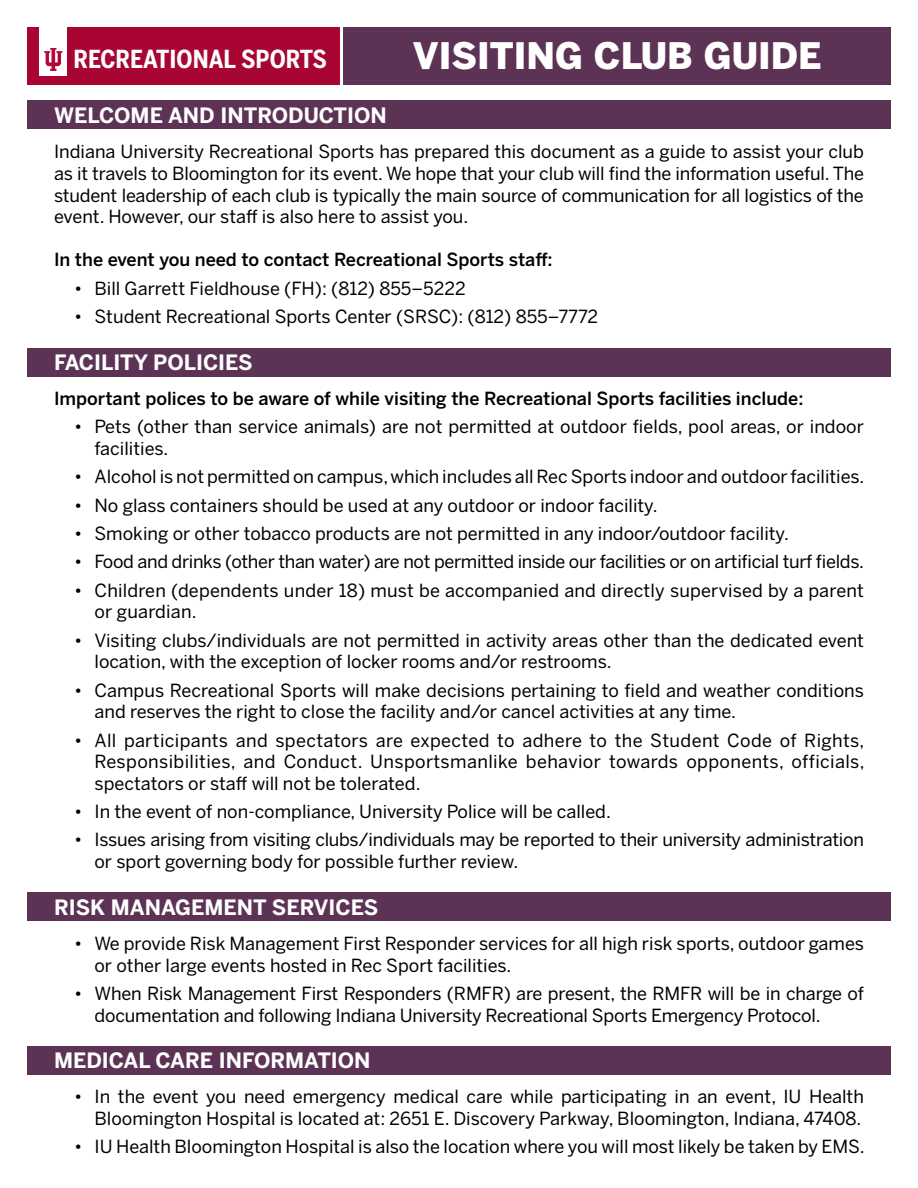
<style>
.page{position:relative;width:918px;height:1188px;background:#fff}
.page>*{position:absolute;margin:0;border:0;box-sizing:border-box;transform-origin:0 0}
.t1{font:900 36.3px "Benton Sans";color:#fff}
.t2{font:700 24.75px "Benton Sans Cond";color:#fff}
.t3{font:700 21px "Benton Sans";color:#fff}
.t4{font:18px/21.6px "Benton Sans";color:#000}
.t5{font:500 18px "Benton Sans";color:#000}
.t6{font:18px "Benton Sans";letter-spacing:-.02em;color:#000}
</style>
<div class="page">
<div style="left:27px;top:27px;width:312px;height:57px;background:#a90533"></div>
<div style="left:343px;top:27px;width:548px;height:57px;background:#5c3354"></div>
<div style="left:39px;top:20px;width:28px;height:56px;background:#fff"></div>
<svg style="left:44px;top:48px;width:18px;height:23px"></svg>
<div style="left:27px;top:101px;width:864px;height:28px;background:#5c3354"></div>
<div style="left:27px;top:348px;width:864px;height:28px;background:#5c3354"></div>
<div style="left:27px;top:892px;width:864px;height:29px;background:#5c3354"></div>
<div style="left:27px;top:1047px;width:864px;height:28px;background:#5c3354"></div>
<h2 class="t2" style="left:73px;top:44px;width:255px">RECREATIONAL SPORTS</h2>
<h1 class="t1" style="left:413px;top:32px;width:410px">VISITING CLUB GUIDE</h1>
<p class="t3" style="left:54px;top:102px;width:334px">WELCOME AND INTRODUCTION</p>
<p class="t4" style="left:54px;top:141px;width:812px;text-align:justify">Indiana University Recreational Sports has prepared this document as a guide to assist your club as it travels to Bloomington for its event. We hope that your club will find the information useful. The student leadership of each club is typically the main source of communication for all logistics of the event. However, our staff is also here to assist you.</p>
<p class="t5" style="left:54px;top:249px;width:500px">In the event you need to contact Recreational Sports staff:</p>
<p class="t4" style="left:74px;top:278px;width:393px">• Bill Garrett Fieldhouse (FH): (812) 855–5222</p>
<p class="t4" style="left:74px;top:306px;width:525px">• Student Recreational Sports Center (SRSC): (812) 855–7772</p>
<p class="t3" style="left:54px;top:349px;width:200px">FACILITY POLICIES</p>
<p class="t5" style="left:54px;top:387px;width:751px">Important polices to be aware of while visiting the Recreational Sports facilities include:</p>
<p class="t4" style="left:94px;top:416px;width:771px;text-indent:-20px">• Pets (other than service animals) are not permitted at outdoor fields, pool areas, or indoor facilities.</p>
<p class="t4" style="left:74px;top:466px;width:792px">• Alcohol is not permitted on campus, which includes all Rec Sports indoor and outdoor facilities.</p>
<p class="t4" style="left:74px;top:494px;width:585px">• No glass containers should be used at any outdoor or indoor facility.</p>
<p class="t4" style="left:74px;top:523px;width:716px">• Smoking or other tobacco products are not permitted in any indoor/outdoor facility.</p>
<p class="t6" style="left:74px;top:551px;width:791px">• Food and drinks (other than water) are not permitted inside our facilities or on artificial turf fields.</p>
<p class="t4" style="left:94px;top:579px;width:771px;text-indent:-20px">• Children (dependents under 18) must be accompanied and directly supervised by a parent or guardian.</p>
<p class="t4" style="left:94px;top:629px;width:771px;text-indent:-20px">• Visiting clubs/individuals are not permitted in activity areas other than the dedicated event location, with the exception of locker rooms and/or restrooms.</p>
<p class="t4" style="left:94px;top:679px;width:771px;text-indent:-20px">• Campus Recreational Sports will make decisions pertaining to field and weather conditions and reserves the right to close the facility and/or cancel activities at any time.</p>
<p class="t4" style="left:94px;top:729px;width:772px;text-align:justify;text-indent:-20px">• All participants and spectators are expected to adhere to the Student Code of Rights, Responsibilities, and Conduct. Unsportsmanlike behavior towards opponents, officials, spectators or staff will not be tolerated.</p>
<p class="t4" style="left:74px;top:801px;width:538px">• In the event of non-compliance, University Police will be called.</p>
<p class="t4" style="left:94px;top:829px;width:771px;text-indent:-20px">• Issues arising from visiting clubs/individuals may be reported to their university administration or sport governing body for possible further review.</p>
<p class="t3" style="left:54px;top:894px;width:326px">RISK MANAGEMENT SERVICES</p>
<p class="t4" style="left:94px;top:933px;width:771px;text-indent:-20px">• We provide Risk Management First Responder services for all high risk sports, outdoor games or other large events hosted in Rec Sport facilities.</p>
<p class="t4" style="left:94px;top:983px;width:771px;text-indent:-20px">• When Risk Management First Responders (RMFR) are present, the RMFR will be in charge of documentation and following Indiana University Recreational Sports Emergency Protocol.</p>
<p class="t3" style="left:54px;top:1047px;width:318px">MEDICAL CARE INFORMATION</p>
<p class="t4" style="left:74px;top:1086px;width:791px;text-align:right">• In the event you need emergency medical care while participating in an event, IU Health<br>Bloomington Hospital is located at: 2651 E. Discovery Parkway, Bloomington, Indiana, 47408.</p>
<p class="t4" style="left:74px;top:1136px;width:792px">• IU Health Bloomington Hospital is also the location where you will most likely be taken by EMS.</p>
</div>
